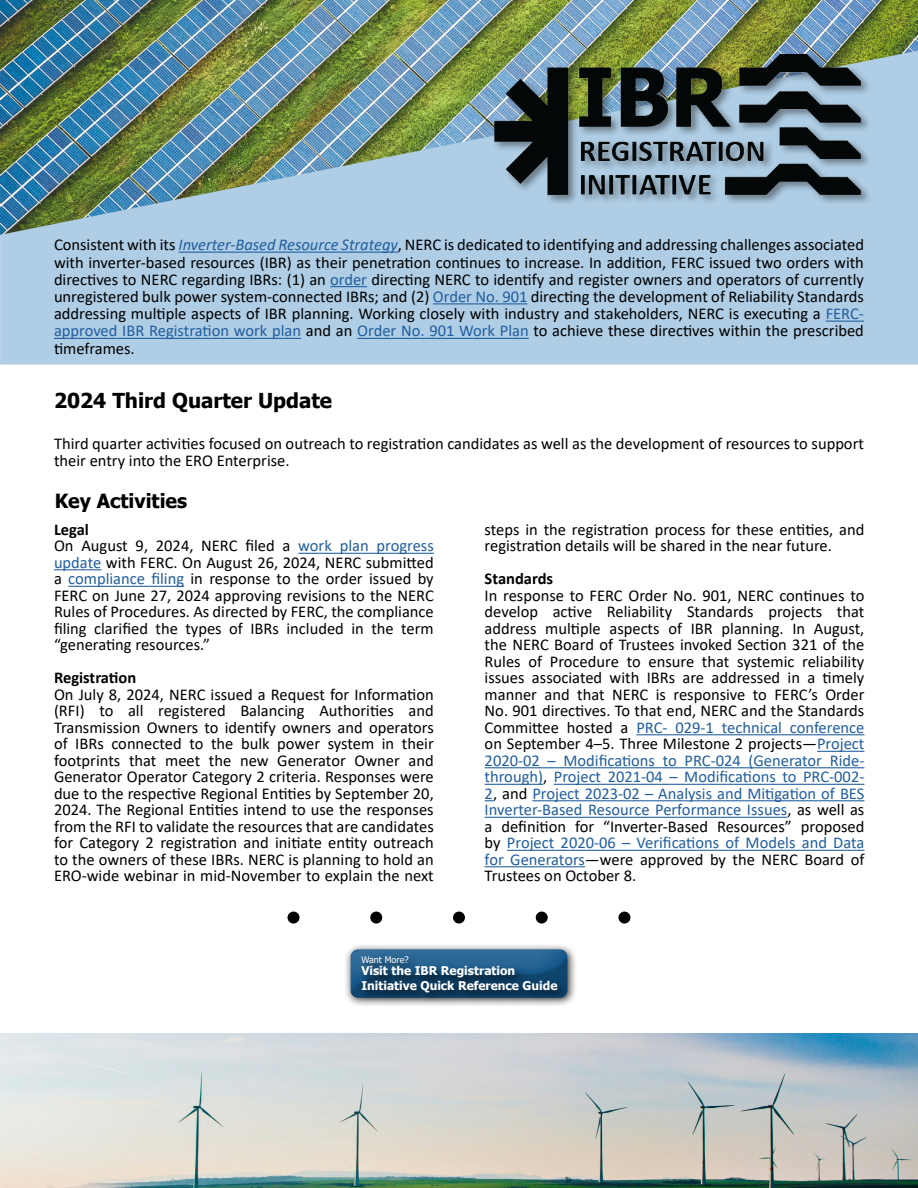
<style>
.page{position:relative;width:918px;height:1188px;background:#fff}
.page>*{position:absolute;margin:0;border:0;box-sizing:border-box;transform-origin:0 0}
.t1{font:700 20.55px "Tahoma";color:#000}
.t2{font:700 19.5px "Tahoma";color:#000}
.t3{font:16.5px/16.5px "Calibri";color:#000}
.t4{font:700 16.5px "Calibri";color:#000}
.t5{font:700 12px/15px "Tahoma";color:#fff}
.t6{font:9px "Tahoma";color:#fff}
.s1{font-style:italic;color:#215e9e}
.s2{color:#215e9e}
.s3{font-weight:700}
</style>
<div class="page">
<img style="left:0;top:235px;width:918px;height:689px">
<hr style="left:298px;top:553px;width:136px;height:1px;background:#215e9e">
<hr style="left:54px;top:569px;width:47px;height:1px;background:#215e9e">
<hr style="left:68px;top:586px;width:116px;height:1px;background:#215e9e">
<hr style="left:636px;top:734px;width:228px;height:1px;background:#215e9e">
<hr style="left:817px;top:751px;width:47px;height:1px;background:#215e9e">
<hr style="left:485px;top:767px;width:379px;height:1px;background:#215e9e">
<hr style="left:485px;top:784px;width:58px;height:1px;background:#215e9e">
<hr style="left:554px;top:784px;width:310px;height:1px;background:#215e9e">
<hr style="left:532px;top:800px;width:332px;height:1px;background:#215e9e">
<hr style="left:485px;top:817px;width:302px;height:1px;background:#215e9e">
<hr style="left:507px;top:850px;width:357px;height:1px;background:#215e9e">
<hr style="left:485px;top:866px;width:100px;height:1px;background:#215e9e">
<hr style="left:179px;top:252px;width:219px;height:1px;background:#215e9e">
<hr style="left:330px;top:286px;width:37px;height:1px;background:#215e9e">
<hr style="left:433px;top:303px;width:94px;height:1px;background:#215e9e">
<hr style="left:826px;top:321px;width:38px;height:1px;background:#215e9e">
<hr style="left:54px;top:338px;width:247px;height:1px;background:#215e9e">
<hr style="left:357px;top:338px;width:172px;height:1px;background:#215e9e">
<div style="left:288px;top:912px;width:12px;height:12px;background:#000;border-radius:50%"></div>
<div style="left:370px;top:912px;width:12px;height:12px;background:#000;border-radius:50%"></div>
<div style="left:453px;top:912px;width:12px;height:12px;background:#000;border-radius:50%"></div>
<div style="left:536px;top:912px;width:12px;height:12px;background:#000;border-radius:50%"></div>
<div style="left:618px;top:912px;width:12px;height:12px;background:#000;border-radius:50%"></div>
<div style="left:344px;top:942px;width:233px;height:66px;background:#fbfbfb"></div>
<div style="left:338px;top:937px;width:242px;height:59px;background:#fff;opacity:.21"></div>
<div style="left:338px;top:950px;width:242px;height:55px;background:#000;opacity:.21"></div>
<div style="left:358px;top:953px;width:211px;height:51px;background:#000;opacity:.75"></div>
<img style="left:0;top:0;width:918px;height:235px">
<div style="left:492px;top:52px;width:380px;height:154px;background:#000;opacity:.4"></div>
<img style="left:494px;top:54px;width:367px;height:145px">
<img style="left:0;top:1033px;width:918px;height:155px">
<p class="t3" style="left:54px;top:236px;width:812px;line-height:17.2px;text-align:justify">Consistent with its <span class="s1">Inverter-Based Resource Strategy</span>, NERC is dedicated to identifying and addressing challenges associated with inverter-based resources (IBR) as their penetration continues to increase. In addition, FERC issued two orders with directives to NERC regarding IBRs: (1) an <span class="s2">order</span> directing NERC to identify and register owners and operators of currently unregistered bulk power system-connected IBRs; and (2) <span class="s2">Order No. 901</span> directing the development of Reliability Standards addressing multiple aspects of IBR planning. Working closely with industry and stakeholders, NERC is executing a <span class="s2">FERC&shy;approved IBR Registration work plan</span> and an <span class="s2">Order No. 901 Work Plan</span> to achieve these directives within the prescribed timeframes.</p>
<p class="t1" style="left:54px;top:386px;width:280px">2024 Third Quarter Update</p>
<p class="t3" style="left:54px;top:434px;width:811px;line-height:17.2px">Third quarter activities focused on outreach to registration candidates as well as the development of resources to support their entry into the ERO Enterprise.</p>
<p class="t2" style="left:55px;top:487px;width:134px">Key Activities</p>
<p class="t3" style="left:54px;top:521px;width:381px"><span class="s3">Legal<br></span>On August 9, 2024, NERC filed a <span class="s2">work plan progress update</span> with FERC. On August 26, 2024, NERC submitted a <span class="s2">compliance filing</span> in response to the order issued by FERC on June 27, 2024 approving revisions to the NERC Rules of Procedures. As directed by FERC, the compliance filing clarified the types of IBRs included in the term “generating resources.”</p>
<p class="t4" style="left:54px;top:666px;width:84px">Registration</p>
<p class="t3" style="left:54px;top:686px;width:381px;text-align:justify">On July 8, 2024, NERC issued a Request for Information (RFI) to all registered Balancing Authorities and Transmission Owners to identify owners and operators of IBRs connected to the bulk power system in their footprints that meet the new Generator Owner and Generator Operator Category 2 criteria. Responses were due to the respective Regional Entities by September 20, 2024. The Regional Entities intend to use the responses from the RFI to validate the resources that are candidates for Category 2 registration and initiate entity outreach to the owners of these IBRs. NERC is planning to hold an ERO-wide webinar in mid-November to explain the next</p>
<p class="t3" style="left:485px;top:521px;width:381px">steps in the registration process for these entities, and registration details will be shared in the near future.</p>
<p class="t4" style="left:485px;top:567px;width:70px">Standards</p>
<p class="t3" style="left:485px;top:587px;width:381px;text-align:justify">In response to FERC Order No. 901, NERC continues to develop active Reliability Standards projects that address multiple aspects of IBR planning. In August, the NERC Board of Trustees invoked Section 321 of the Rules of Procedure to ensure that systemic reliability issues associated with IBRs are addressed in a timely manner and that NERC is responsive to FERC’s Order No. 901 directives. To that end, NERC and the Standards Committee hosted a <span class="s2">PRC- 029-1 technical conference </span>on September 4–5. Three Milestone 2 projects—<span class="s2">Project 2020-02 – Modifications to PRC-024 (Generator Ride&shy;through)</span>, <span class="s2">Project 2021-04 – Modifications to PRC-002- 2</span>, and <span class="s2">Project 2023-02 – Analysis and Mitigation of BES Inverter-Based Resource Performance Issues</span>, as well as a definition for “Inverter-Based Resources” proposed by <span class="s2">Project 2020-06 – Verifications of Models and Data for Generators</span>—were approved by the NERC Board of Trustees on October 8.</p>
<p class="t6" style="left:361px;top:953px;width:49px">Want More?</p>
<p class="t5" style="left:361px;top:963px;width:198px">Visit the IBR Registration<br>Initiative Quick Reference Guide</p>
</div>
